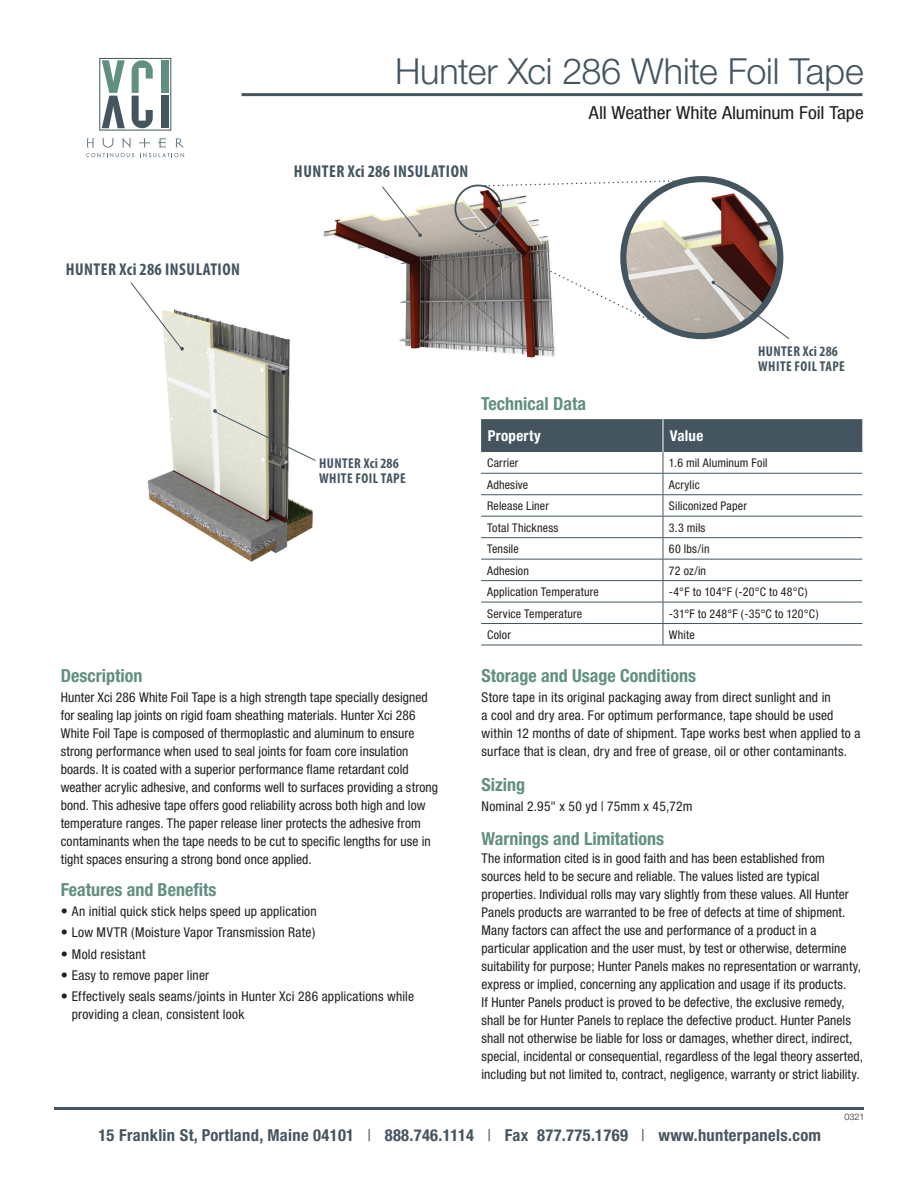
<style>
.page{position:relative;width:918px;height:1188px;background:#fff}
.page>*{position:absolute;margin:0;border:0;box-sizing:border-box;transform-origin:0 0}
.t1{font:300 36px "Helvetica Neue";letter-spacing:-.005em;color:#45555f}
.t2{font:700 condensed 18px "Helvetica Neue";color:#619080}
.t3{font:condensed 18px "Helvetica Neue";letter-spacing:-.01em;color:#231f20;scale:1.1 1}
.t4{font:700 condensed 17.25px "Myriad Pro";letter-spacing:.03em;color:#45555f}
.t5{font:700 condensed 16.5px "Helvetica Neue";letter-spacing:.02em;color:#45555f}
.t6{font:700 condensed 15px "Helvetica Neue";letter-spacing:.015em;color:#fff}
.t7{font:700 condensed 14.25px/15px "Myriad Pro";letter-spacing:.03em;color:#45555f}
.t8{font:condensed 13.5px/18px "Helvetica Neue";letter-spacing:.005em;color:#231f20}
.t9{font:condensed 12px "Helvetica Neue";letter-spacing:.015em;color:#231f20}
.t10{font:300 9px "Helvetica Neue";color:#231f20}
.s1{font-family:"Avenir";font-stretch:normal;font-size:14.25px}
.s2{font-weight:400}
</style>
<div class="page">
<img style="left:147px;top:312px;width:166px;height:250px">
<hr style="left:242px;top:93px;width:620px;height:3px;background:#45555f">
<svg style="left:481px;top:419px;width:381px;height:226px"></svg>
<hr style="left:481px;top:473px;width:182px;height:1px;background:#45555f">
<hr style="left:663px;top:473px;width:199px;height:1px;background:#45555f">
<hr style="left:481px;top:494px;width:182px;height:1px;background:#45555f">
<hr style="left:663px;top:494px;width:199px;height:1px;background:#45555f">
<hr style="left:481px;top:516px;width:182px;height:1px;background:#45555f">
<hr style="left:663px;top:516px;width:199px;height:1px;background:#45555f">
<hr style="left:481px;top:537px;width:182px;height:1px;background:#45555f">
<hr style="left:663px;top:537px;width:199px;height:1px;background:#45555f">
<hr style="left:481px;top:559px;width:182px;height:1px;background:#45555f">
<hr style="left:663px;top:559px;width:199px;height:1px;background:#45555f">
<hr style="left:481px;top:580px;width:182px;height:1px;background:#45555f">
<hr style="left:663px;top:580px;width:199px;height:1px;background:#45555f">
<hr style="left:481px;top:602px;width:182px;height:1px;background:#45555f">
<hr style="left:663px;top:602px;width:199px;height:1px;background:#45555f">
<hr style="left:481px;top:623px;width:182px;height:1px;background:#45555f">
<hr style="left:663px;top:623px;width:199px;height:1px;background:#45555f">
<hr style="left:481px;top:645px;width:182px;height:1px;background:#45555f">
<hr style="left:663px;top:645px;width:199px;height:1px;background:#45555f">
<div style="left:99px;top:58px;width:72px;height:72px;border:1px solid #45555f"></div>
<svg style="left:86px;top:138px;width:98px;height:19px"></svg>
<svg style="left:102px;top:60px;width:23px;height:68px"></svg>
<svg style="left:132px;top:60px;width:21px;height:68px"></svg>
<div style="left:162px;top:60px;width:7px;height:33px;background:#619080"></div>
<div style="left:162px;top:96px;width:7px;height:32px;background:#45555f"></div>
<svg style="left:130px;top:282px;width:54px;height:69px"></svg>
<hr style="left:54px;top:1107px;width:810px;height:3px;background:#45555f">
<img style="left:323px;top:184px;width:232px;height:174px">
<svg style="left:213px;top:409px;width:103px;height:52px"></svg>
<img style="left:623px;top:179px;width:157px;height:157px;border-radius:78px">
<svg style="left:485px;top:180px;width:192px;height:7px"></svg>
<svg style="left:381px;top:186px;width:41px;height:51px"></svg>
<svg style="left:458px;top:208px;width:332px;height:132px"></svg>
<div style="left:454px;top:185px;width:48px;height:47px;border:2px solid #45555f;border-radius:50%"></div>
<h1 class="t1" style="left:395px;top:49px;width:470px">Hunter Xci 286 White Foil Tape</h1>
<h2 class="t3" style="left:589px;top:102px;width:251px">All Weather White Aluminum Foil Tape</h2>
<p class="t4" style="left:294px;top:162px;width:176px">HUNTER Xci 286 INSULATION</p>
<p class="t4" style="left:66px;top:260px;width:176px">HUNTER Xci 286 INSULATION</p>
<p class="t7" style="left:319px;top:456px;width:88px">HUNTER Xci 286<br>WHITE FOIL TAPE</p>
<h2 class="t2" style="left:61px;top:665px;width:83px">Description</h2>
<p class="t8" style="left:61px;top:689px;width:379px">Hunter Xci 286 White Foil Tape is a high strength tape specially designed for sealing lap joints on rigid foam sheathing materials. Hunter Xci 286<br>White Foil Tape is composed of thermoplastic and aluminum to ensure strong performance when used to seal joints for foam core insulation boards. It is coated with a superior performance flame retardant cold weather acrylic adhesive, and conforms well to surfaces providing a strong bond. This adhesive tape offers good reliability across both high and low temperature ranges. The paper release liner protects the adhesive from contaminants when the tape needs to be cut to specific lengths for use in tight spaces ensuring a strong bond once applied.</p>
<h2 class="t2" style="left:61px;top:879px;width:157px">Features and Benefits</h2>
<p class="t8" style="left:61px;top:902px;width:258px"><span class="s1">•</span> An initial quick stick helps speed up application</p>
<p class="t8" style="left:61px;top:923px;width:256px"><span class="s1">•</span> Low MVTR (Moisture Vapor Transmission Rate)</p>
<p class="t8" style="left:61px;top:945px;width:86px"><span class="s1">•</span> Mold resistant</p>
<p class="t8" style="left:61px;top:966px;width:150px"><span class="s1">•</span> Easy to remove paper liner</p>
<p class="t8" style="left:72px;top:987px;width:344px;text-indent:-11px"><span class="s1">•</span> Effectively seals seams/joints in Hunter Xci 286 applications while providing a clean, consistent look</p>
<h2 class="t2" style="left:481px;top:392px;width:106px">Technical Data</h2>
<p class="t7" style="left:758px;top:344px;width:88px">HUNTER Xci 286<br>WHITE FOIL TAPE</p>
<p class="t6" style="left:488px;top:427px;width:55px">Property</p>
<p class="t6" style="left:670px;top:427px;width:35px">Value</p>
<p class="t9" style="left:487px;top:456px;width:33px">Carrier</p>
<p class="t9" style="left:669px;top:456px;width:100px">1.6 mil Aluminum Foil</p>
<p class="t9" style="left:487px;top:478px;width:43px">Adhesive</p>
<p class="t9" style="left:669px;top:478px;width:32px">Acrylic</p>
<p class="t9" style="left:487px;top:499px;width:63px">Release Liner</p>
<p class="t9" style="left:669px;top:499px;width:79px">Siliconized Paper</p>
<p class="t9" style="left:487px;top:520px;width:73px">Total Thickness</p>
<p class="t9" style="left:669px;top:520px;width:38px">3.3 mils</p>
<p class="t9" style="left:487px;top:542px;width:33px">Tensile</p>
<p class="t9" style="left:669px;top:542px;width:42px">60 lbs/in</p>
<p class="t9" style="left:487px;top:563px;width:43px">Adhesion</p>
<p class="t9" style="left:669px;top:563px;width:39px">72 oz/in</p>
<p class="t9" style="left:487px;top:585px;width:113px">Application Temperature</p>
<p class="t9" style="left:669px;top:585px;width:140px">-4°F to 104°F (-20°C to 48°C)</p>
<p class="t9" style="left:487px;top:606px;width:96px">Service Temperature</p>
<p class="t9" style="left:669px;top:606px;width:151px">-31°F to 248°F (-35°C to 120°C)</p>
<p class="t9" style="left:487px;top:628px;width:25px">Color</p>
<p class="t9" style="left:669px;top:628px;width:27px">White</p>
<h2 class="t2" style="left:482px;top:665px;width:216px">Storage and Usage Conditions</h2>
<p class="t8" style="left:482px;top:688px;width:380px">Store tape in its original packaging away from direct sunlight and in<br>a cool and dry area. For optimum performance, tape should be used within 12 months of date of shipment. Tape works best when applied to a surface that is clean, dry and free of grease, oil or other contaminants.</p>
<h2 class="t2" style="left:482px;top:773px;width:45px">Sizing</h2>
<p class="t8" style="left:482px;top:797px;width:212px">Nominal 2.95" x 50 yd | 75mm x 45,72m</p>
<h2 class="t2" style="left:482px;top:828px;width:184px">Warnings and Limitations</h2>
<p class="t8" style="left:482px;top:849px;width:383px">The information cited is in good faith and has been established from sources held to be secure and reliable. The values listed are typical properties. Individual rolls may vary slightly from these values. All Hunter Panels products are warranted to be free of defects at time of shipment.<br>Many factors can affect the use and performance of a product in a particular application and the user must, by test or otherwise, determine suitability for purpose; Hunter Panels makes no representation or warranty, express or implied, concerning any application and usage if its products.<br>If Hunter Panels product is proved to be defective, the exclusive remedy, shall be for Hunter Panels to replace the defective product. Hunter Panels shall not otherwise be liable for loss or damages, whether direct, indirect, special, incidental or consequential, regardless of the legal theory asserted, including but not limited to, contract, negligence, warranty or strict liability.</p>
<p class="t10" style="left:845px;top:1111px;width:22px">0321</p>
<p class="t5" style="left:98px;top:1126px;width:724px">15 Franklin St, Portland, Maine 04101 <span class="s2">|</span> 888.746.1114 <span class="s2">|</span> Fax 877.775.1769 <span class="s2">|</span> www.hunterpanels.com</p>
</div>
